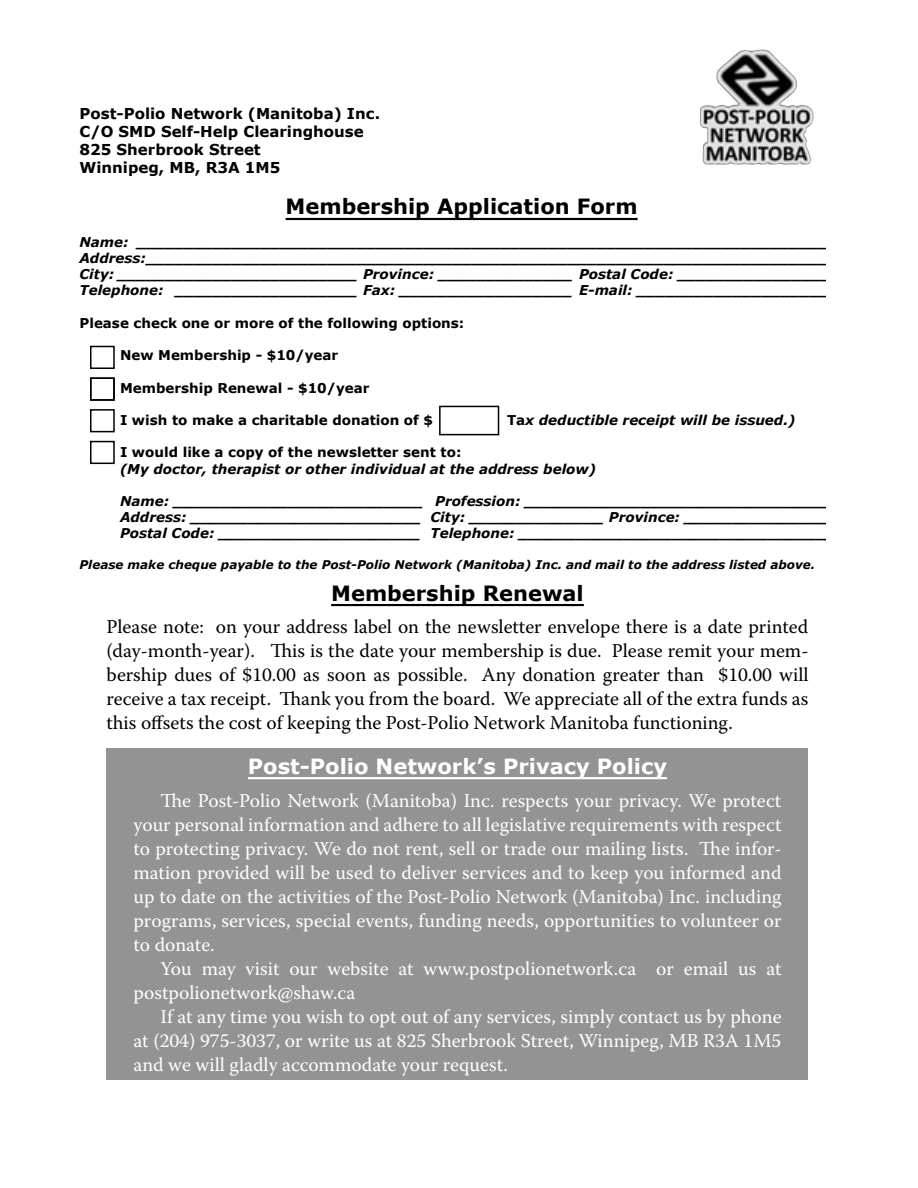
<style>
.page{position:relative;width:918px;height:1188px;background:#fff}
.page>*{position:absolute;margin:0;border:0;box-sizing:border-box;transform-origin:0 0}
._00-Warnock_Body_Text{font:700 21px "Verdana";color:#000}
._00-Warnock_Body_Text-2{font:700 21px "Verdana";color:#fff}
._00-Warnock_Body_Text-3{font:19.5px/24px "Warnock Pro";color:#fff;text-align:justify}
._00-Warnock_Body_Text-4{font:19.5px/24px "Warnock Pro";color:#000;text-align:justify}
.t1{font:700 15px "Verdana";color:#000}
.t2{font:italic 700 13.5px/16.2px "Verdana";color:#000}
.t3{font:700 13.5px "Verdana";color:#000}
.t4{font:italic 700 12px "Verdana";color:#000}
.s1{font-style:normal}
</style>
<div class="page">
<img style="left:700px;top:49px;width:114px;height:116px">
<hr style="left:286px;top:218px;width:352px;height:2px;background:#000">
<hr style="left:331px;top:604px;width:253px;height:2px;background:#000">
<div style="left:106px;top:748px;width:702px;height:332px;background:#939393"></div>
<hr style="left:248px;top:777px;width:419px;height:2px;background:#fff">
<div style="left:90px;top:409px;width:25px;height:23px;border:2px solid #000"></div>
<div style="left:90px;top:441px;width:25px;height:23px;border:2px solid #000"></div>
<div style="left:90px;top:377px;width:25px;height:24px;border:2px solid #000"></div>
<div style="left:90px;top:346px;width:25px;height:23px;border:2px solid #000"></div>
<div style="left:439px;top:406px;width:60px;height:29px;border:2px solid #000"></div>
<p class="t1" style="left:80px;top:104px;width:302px">Post-Polio Network (Manitoba) Inc.</p>
<p class="t1" style="left:80px;top:122px;width:286px">C/O SMD Self-Help Clearinghouse</p>
<p class="t1" style="left:80px;top:140px;width:183px">825 Sherbrook Street</p>
<p class="t1" style="left:80px;top:158px;width:202px">Winnipeg, MB, R3A 1M5</p>
<p class="_00-Warnock_Body_Text" style="left:286px;top:193px;width:354px">Membership Application Form</p>
<p class="t2" style="left:80px;top:233px;width:750px">Name: ________________________________________________________________________</p>
<p class="t2" style="left:80px;top:250px;width:750px">Address: _______________________________________________________________________</p>
<p class="t2" style="left:80px;top:266px;width:754px">City: _________________________ Province: ______________ Postal Code: ________________</p>
<p class="t2" style="left:80px;top:282px;width:751px">Telephone: ___________________ Fax: __________________ E-mail: ____________________</p>
<p class="t3" style="left:80px;top:314px;width:386px">Please check one or more of the following options:</p>
<p class="t3" style="left:120px;top:347px;width:220px">New Membership - $10/year</p>
<p class="t3" style="left:120px;top:379px;width:251px">Membership Renewal - $10/year</p>
<p class="t3" style="left:120px;top:412px;width:315px">I wish to make a charitable donation of $</p>
<p class="t2" style="left:507px;top:412px;width:290px"><span class="s1">Ta</span>x deductible receipt will be issued.)</p>
<p class="t2" style="left:120px;top:444px;width:478px"><span class="s1">I would like a copy of the newsletter sent to:<br></span>(My doctor, therapist or other individual at the address below)</p>
<p class="t2" style="left:120px;top:493px;width:714px">Name: __________________________ Profession: ________________________________</p>
<p class="t2" style="left:120px;top:509px;width:710px">Address: ________________________ City: ______________ Province: _______________</p>
<p class="t2" style="left:120px;top:525px;width:717px">Postal Code: _____________________ Telephone: _________________________________</p>
<p class="t4" style="left:80px;top:557px;width:737px">Please make cheque payable to the Post-Polio Network (Manitoba) Inc. and mail to the address listed above.</p>
<p class="_00-Warnock_Body_Text" style="left:331px;top:580px;width:254px">Membership Renewal</p>
<p class="_00-Warnock_Body_Text-4" style="left:106px;top:614px;width:704px">Please note: on your address label on the newsletter envelope there is a date printed (day-month-year). This is the date your membership is due. Please remit your mem&shy;bership dues of $10.00 as soon as possible. Any donation greater than $10.00 will receive a tax receipt. Thank you from the board. We appreciate all of the extra funds as this offsets the cost of keeping the Post-Polio Network Manitoba functioning.</p>
<p class="_00-Warnock_Body_Text-2" style="left:248px;top:753px;width:421px">Post-Polio Network’s Privacy Policy</p>
<p class="_00-Warnock_Body_Text-3" style="left:134px;top:788px;width:650px;text-indent:27px">The Post-Polio Network (Manitoba) Inc. respects your privacy. We protect your personal information and adhere to all legislative requirements with respect to protecting privacy. We do not rent, sell or trade our mailing lists. The infor&shy;mation provided will be used to deliver services and to keep you informed and up to date on the activities of the Post-Polio Network (Manitoba) Inc. including programs, services, special events, funding needs, opportunities to volunteer or to donate.</p>
<p class="_00-Warnock_Body_Text-3" style="left:134px;top:956px;width:650px;text-indent:27px">You may visit our website at www.postpolionetwork.ca or email us at postpolionetwork@shaw.ca</p>
<p class="_00-Warnock_Body_Text-3" style="left:134px;top:1004px;width:650px;text-indent:27px">If at any time you wish to opt out of any services, simply contact us by phone at (204) 975-3037, or write us at 825 Sherbrook Street, Winnipeg, MB R3A 1M5 and we will gladly accommodate your request.</p>
</div>
